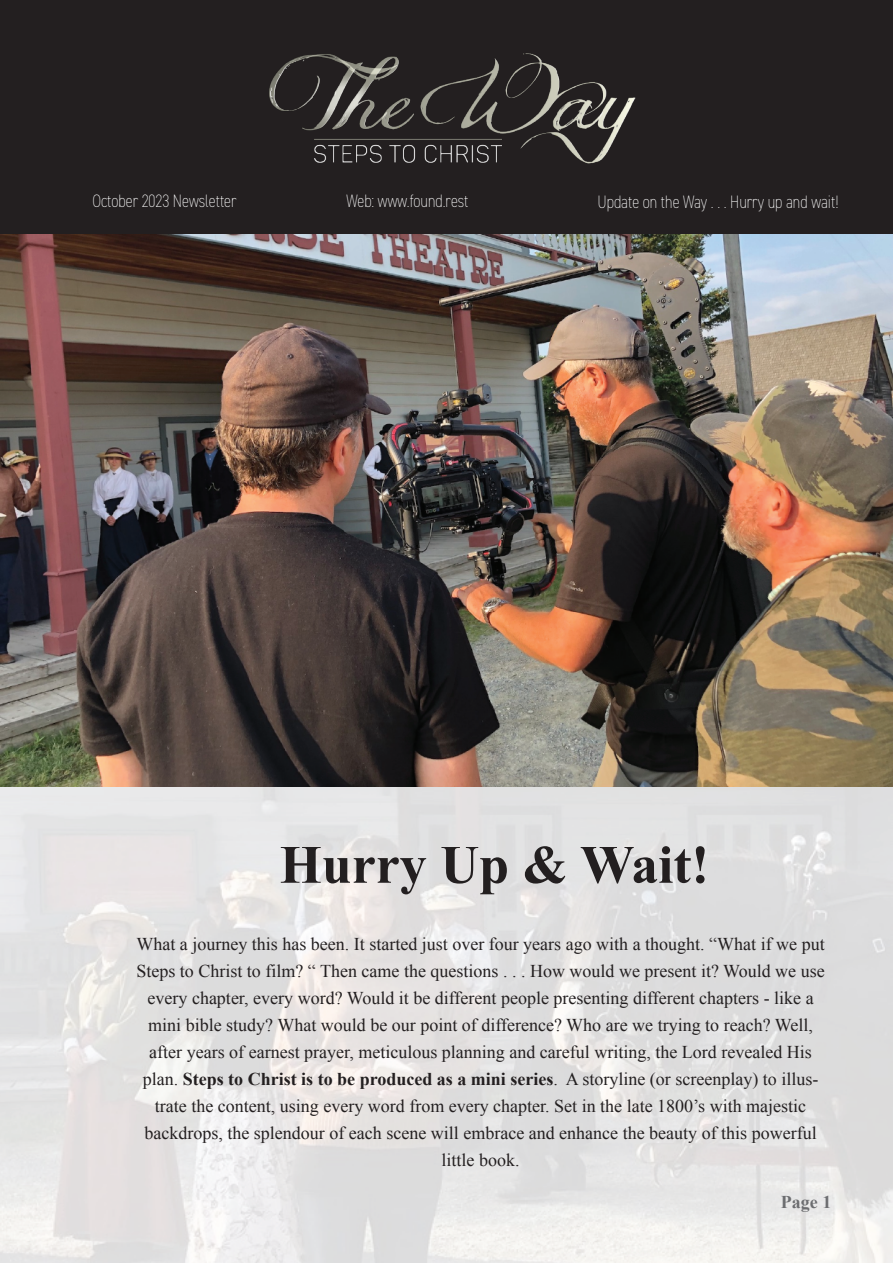
<style>
.page{position:relative;width:893px;height:1263px;background:#fff}
.page>*{position:absolute;margin:0;border:0;box-sizing:border-box;transform-origin:0 0}
.t1{font:700 54px "Times New Roman";color:#231f20}
.t2{font:18px/27px "Times New Roman";color:#231f20;text-align:center}
.t3{font:200 condensed 18px "DIN2014";color:#fff}
.t4{font:700 18px "Times New Roman";color:#6c6d70}
.s1{font-weight:700}
</style>
<div class="page">
<img style="left:0;top:234px;width:893px;height:1029px">
<div style="left:0;top:0;width:893px;height:234px;background:#231f20"></div>
<img style="left:269px;top:53px;width:367px;height:111px">
<p class="t3" style="left:92px;top:190px;width:146px">October 2023 Newsletter</p>
<p class="t3" style="left:346px;top:190px;width:124px">Web: www.found.rest</p>
<p class="t3" style="left:597px;top:190px;width:242px">Update on the Way . . . Hurry up and wait!</p>
<h1 class="t1" style="left:280px;top:827px;width:431px">Hurry Up &amp; Wait!</h1>
<p class="t2" style="left:136px;top:930px;width:690px">What a journey this has been. It started just over four years ago with a thought. “What if we put Steps to Christ to film? “ Then came the questions . . . How would we present it? Would we use every chapter, every word? Would it be different people presenting different chapters - like a mini bible study? What would be our point of difference? Who are we trying to reach? Well, after years of earnest prayer, meticulous planning and careful writing, the Lord revealed His plan. <span class="s1">Steps to Christ is to be produced as a mini series</span>. A storyline (or screenplay) to illus&shy;trate the content, using every word from every chapter. Set in the late 1800’s with majestic backdrops, the splendour of each scene will embrace and enhance the beauty of this powerful little book.</p>
<p class="t4" style="left:781px;top:1190px;width:52px">Page 1</p>
</div>
